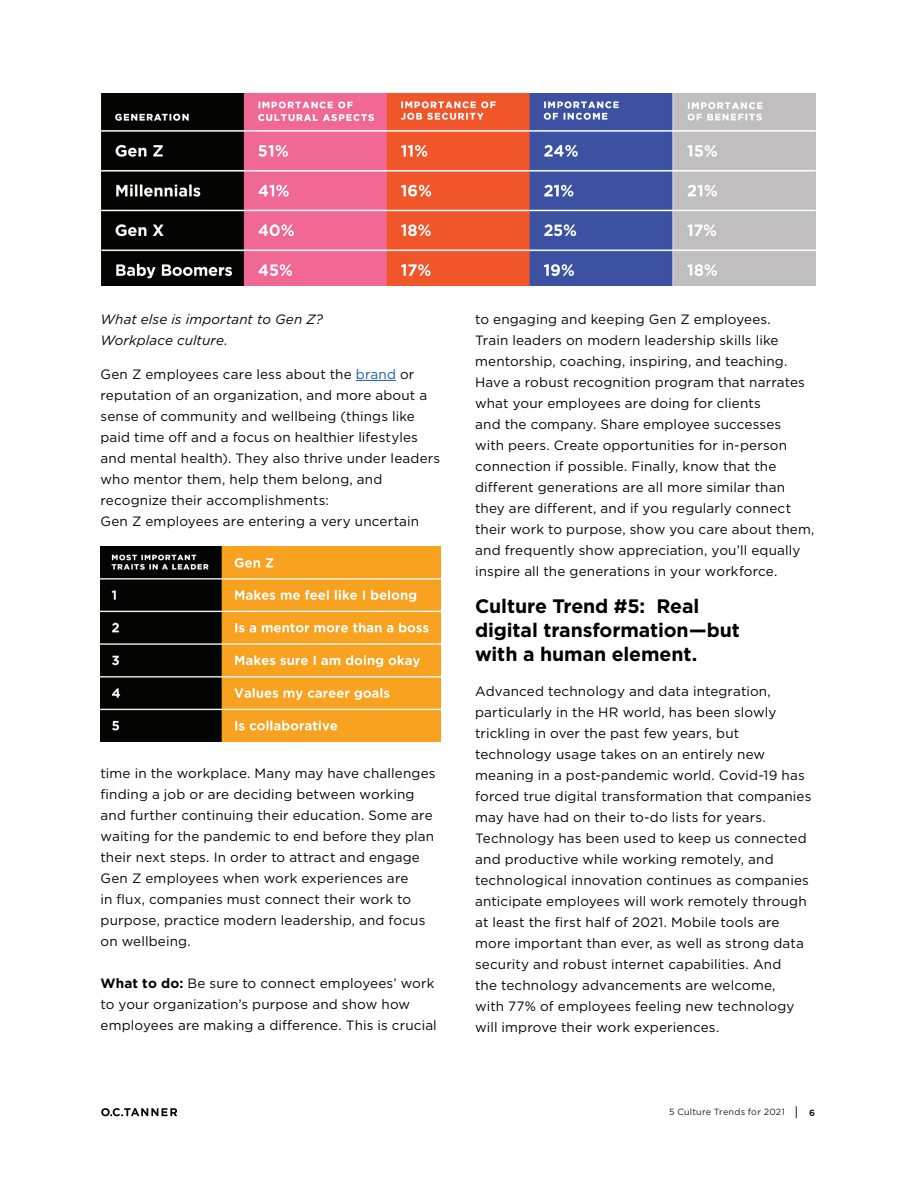
<style>
.page{position:relative;width:918px;height:1188px;background:#fff}
.page>*{position:absolute;margin:0;border:0;box-sizing:border-box;transform-origin:0 0}
.t1{font:700 19.5px/24px "Gotham";letter-spacing:-.005em;color:#000}
.t2{font:13.5px/21px "Gotham";letter-spacing:.01em;color:#040503}
.t3{font:italic 13.5px/21px "Gotham";letter-spacing:.005em;color:#040503}
.t4{font:9px "Gotham";letter-spacing:.025em;color:#231f20}
.t5{font:700 9px "Gotham";color:#231f20}
.s1{color:#175d9e}
.s2{font-weight:700}
</style>
<div class="page">
<svg style="left:796px;top:1106px;width:1px;height:12px"></svg>
<svg style="left:101px;top:1108px;width:76px;height:8px"></svg>
<hr style="left:356px;top:380px;width:40px;height:1px;background:#175d9e">
<img style="left:101px;top:546px;width:340px;height:196px">
<img style="left:101px;top:94px;width:714px;height:192px">
<p class="t3" style="left:101px;top:308px;width:224px">What else is important to Gen Z?<br>Workplace culture.</p>
<p class="t2" style="left:101px;top:363px;width:341px">Gen Z employees care less about the <span class="s1">brand</span> or reputation of an organization, and more about a sense of community and wellbeing (things like paid time off and a focus on healthier lifestyles and mental health). They also thrive under leaders who mentor them, help them belong, and recognize their accomplishments:<br>Gen Z employees are entering a very uncertain</p>
<p class="t2" style="left:101px;top:763px;width:337px">time in the workplace. Many may have challenges finding a job or are deciding between working and further continuing their education. Some are waiting for the pandemic to end before they plan their next steps. In order to attract and engage Gen Z employees when work experiences are<br>in flux, companies must connect their work to purpose, practice modern leadership, and focus on wellbeing.</p>
<p class="t2" style="left:101px;top:973px;width:338px"><span class="s2">What to do:</span> Be sure to connect employees’ work to your organization’s purpose and show how employees are making a difference. This is crucial</p>
<p class="t2" style="left:475px;top:308px;width:341px">to engaging and keeping Gen Z employees.<br>Train leaders on modern leadership skills like mentorship, coaching, inspiring, and teaching.<br>Have a robust recognition program that narrates what your employees are doing for clients<br>and the company. Share employee successes<br>with peers. Create opportunities for in-person connection if possible. Finally, know that the different generations are all more similar than they are different, and if you regularly connect their work to purpose, show you care about them, and frequently show appreciation, you’ll equally inspire all the generations in your workforce.</p>
<h1 class="t1" style="left:475px;top:594px;width:266px">Culture Trend #5: Real digital transformation—but with a human element.</h1>
<p class="t2" style="left:475px;top:680px;width:338px">Advanced technology and data integration, particularly in the HR world, has been slowly trickling in over the past few years, but technology usage takes on an entirely new meaning in a post-pandemic world. Covid-19 has forced true digital transformation that companies may have had on their to-do lists for years.<br>Technology has been used to keep us connected and productive while working remotely, and technological innovation continues as companies anticipate employees will work remotely through at least the first half of 2021. Mobile tools are more important than ever, as well as strong data security and robust internet capabilities. And<br>the technology advancements are welcome,<br>with 77% of employees feeling new technology will improve their work experiences.</p>
<p class="t4" style="left:669px;top:1106px;width:117px">5 Culture Trends for 2021</p>
<p class="t5" style="left:809px;top:1107px;width:7px">6</p>
</div>
